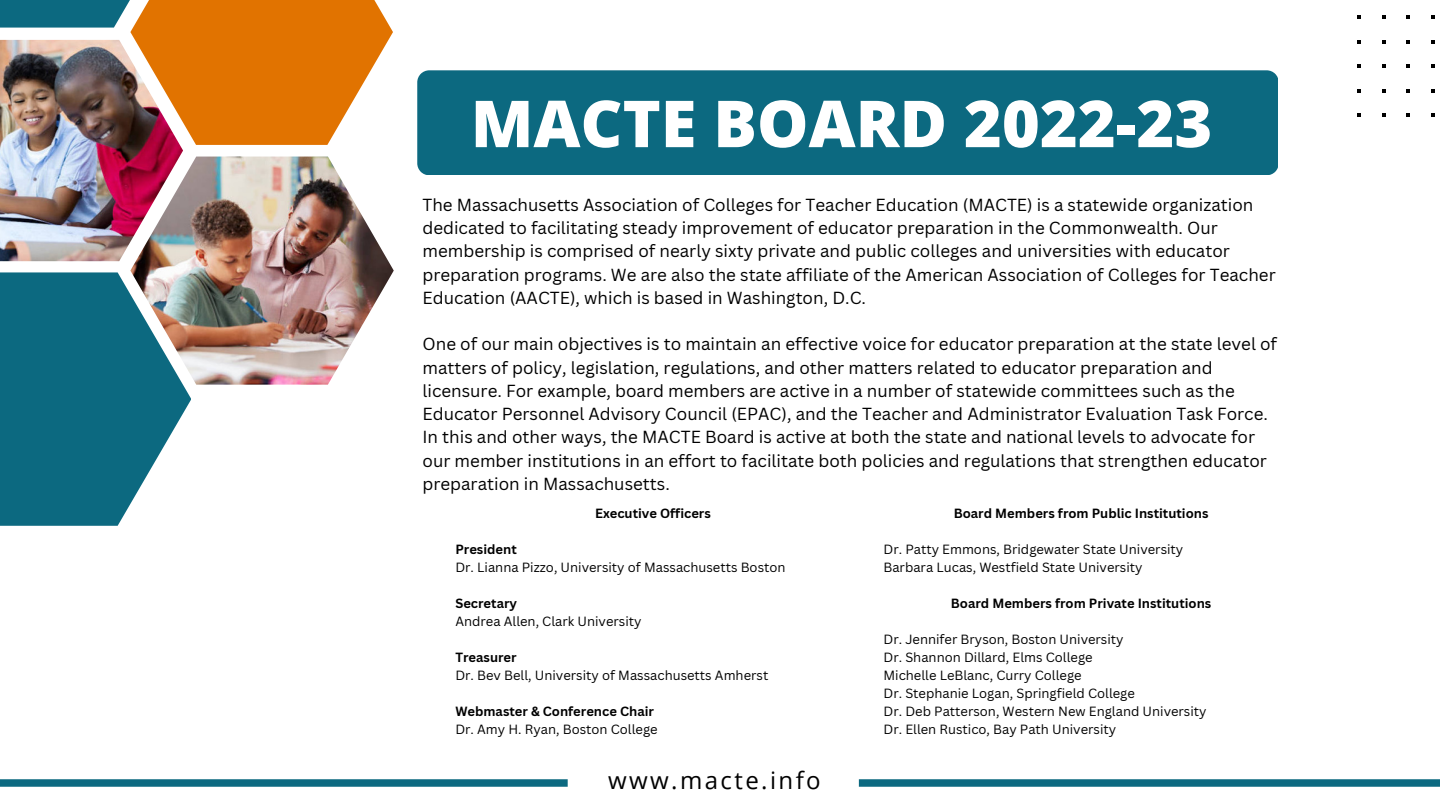
<style>
.page{position:relative;width:1440px;height:810px;background:#fff}
.page>*{position:absolute;margin:0;border:0;box-sizing:border-box;transform-origin:0 0}
.t1{font:800 64.8px "Open Sans";color:#fff}
.t2{font:24px "Open Sans";letter-spacing:.1em;color:#000}
.t3{font:17px/23.2px "Canva Sans";color:#000}
.t4{font:13px/18px "Canva Sans";color:#000}
.t5{font:700 13px "Canva Sans";color:#000}
</style>
<div class="page">
<div style="left:417px;top:70px;width:860px;height:105px;background:#0c6980"></div>
<div style="left:0;top:0;width:172px;height:28px;background:#0c6980"></div>
<img style="left:0;top:40px;width:183px;height:221px">
<svg style="left:130px;top:0;width:263px;height:145px;background:#e0852b"></svg>
<div style="left:0;top:272px;width:191px;height:254px;background:#0c6980"></div>
<img style="left:130px;top:157px;width:264px;height:228px">
<svg style="left:1358px;top:15px;width:3px;height:4px"></svg>
<svg style="left:1358px;top:40px;width:3px;height:4px"></svg>
<svg style="left:1358px;top:64px;width:3px;height:4px"></svg>
<svg style="left:1358px;top:89px;width:3px;height:4px"></svg>
<svg style="left:1358px;top:113px;width:3px;height:4px"></svg>
<svg style="left:1382px;top:15px;width:4px;height:4px"></svg>
<svg style="left:1382px;top:40px;width:4px;height:4px"></svg>
<svg style="left:1382px;top:64px;width:4px;height:4px"></svg>
<svg style="left:1382px;top:89px;width:4px;height:4px"></svg>
<svg style="left:1382px;top:113px;width:4px;height:4px"></svg>
<svg style="left:1406px;top:15px;width:4px;height:4px"></svg>
<svg style="left:1406px;top:40px;width:4px;height:4px"></svg>
<svg style="left:1406px;top:64px;width:4px;height:4px"></svg>
<svg style="left:1406px;top:89px;width:4px;height:4px"></svg>
<svg style="left:1406px;top:113px;width:4px;height:4px"></svg>
<svg style="left:1431px;top:15px;width:4px;height:4px"></svg>
<svg style="left:1431px;top:40px;width:4px;height:4px"></svg>
<svg style="left:1431px;top:64px;width:4px;height:4px"></svg>
<svg style="left:1431px;top:89px;width:4px;height:4px"></svg>
<svg style="left:1431px;top:113px;width:4px;height:4px"></svg>
<div style="left:0;top:779px;width:568px;height:8px;background:#0c6980"></div>
<div style="left:859px;top:779px;width:581px;height:8px;background:#0c6980"></div>
<h1 class="t1" style="left:471px;top:78px;width:743px">MACTE BOARD 2022-23</h1>
<p class="t3" style="left:423px;top:193px;width:855px">The Massachusetts Association of Colleges for Teacher Education (MACTE) is a statewide organization dedicated to facilitating steady improvement of educator preparation in the Commonwealth. Our membership is comprised of nearly sixty private and public colleges and universities with educator preparation programs. We are also the state affiliate of the American Association of Colleges for Teacher Education (AACTE), which is based in Washington, D.C.</p>
<p class="t3" style="left:423px;top:332px;width:856px">One of our main objectives is to maintain an effective voice for educator preparation at the state level of matters of policy, legislation, regulations, and other matters related to educator preparation and licensure. For example, board members are active in a number of statewide committees such as the Educator Personnel Advisory Council (EPAC), and the Teacher and Administrator Evaluation Task Force.<br>In this and other ways, the MACTE Board is active at both the state and national levels to advocate for our member institutions in an effort to facilitate both policies and regulations that strengthen educator preparation in Massachusetts.</p>
<p class="t5" style="left:595px;top:504px;width:117px">Executive Officers</p>
<p class="t5" style="left:455px;top:540px;width:63px">President</p>
<p class="t4" style="left:455px;top:558px;width:332px">Dr. Lianna Pizzo, University of Massachusetts Boston</p>
<p class="t5" style="left:455px;top:594px;width:63px">Secretary</p>
<p class="t4" style="left:455px;top:612px;width:188px">Andrea Allen, Clark University</p>
<p class="t5" style="left:455px;top:648px;width:63px">Treasurer</p>
<p class="t4" style="left:455px;top:666px;width:314px">Dr. Bev Bell, University of Massachusetts Amherst</p>
<p class="t5" style="left:455px;top:702px;width:200px">Webmaster &amp; Conference Chair</p>
<p class="t4" style="left:455px;top:720px;width:204px">Dr. Amy H. Ryan, Boston College</p>
<p class="t5" style="left:954px;top:504px;width:256px">Board Members from Public Institutions</p>
<p class="t4" style="left:883px;top:540px;width:301px">Dr. Patty Emmons, Bridgewater State University<br>Barbara Lucas, Westfield State University</p>
<p class="t5" style="left:951px;top:594px;width:262px">Board Members from Private Institutions</p>
<p class="t4" style="left:883px;top:630px;width:325px">Dr. Jennifer Bryson, Boston University<br>Dr. Shannon Dillard, Elms College<br>Michelle LeBlanc, Curry College<br>Dr. Stephanie Logan, Springfield College<br>Dr. Deb Patterson, Western New England University Dr. Ellen Rustico, Bay Path University</p>
<h2 class="t2" style="left:608px;top:763px;width:214px">www.macte.info</h2>
</div>
